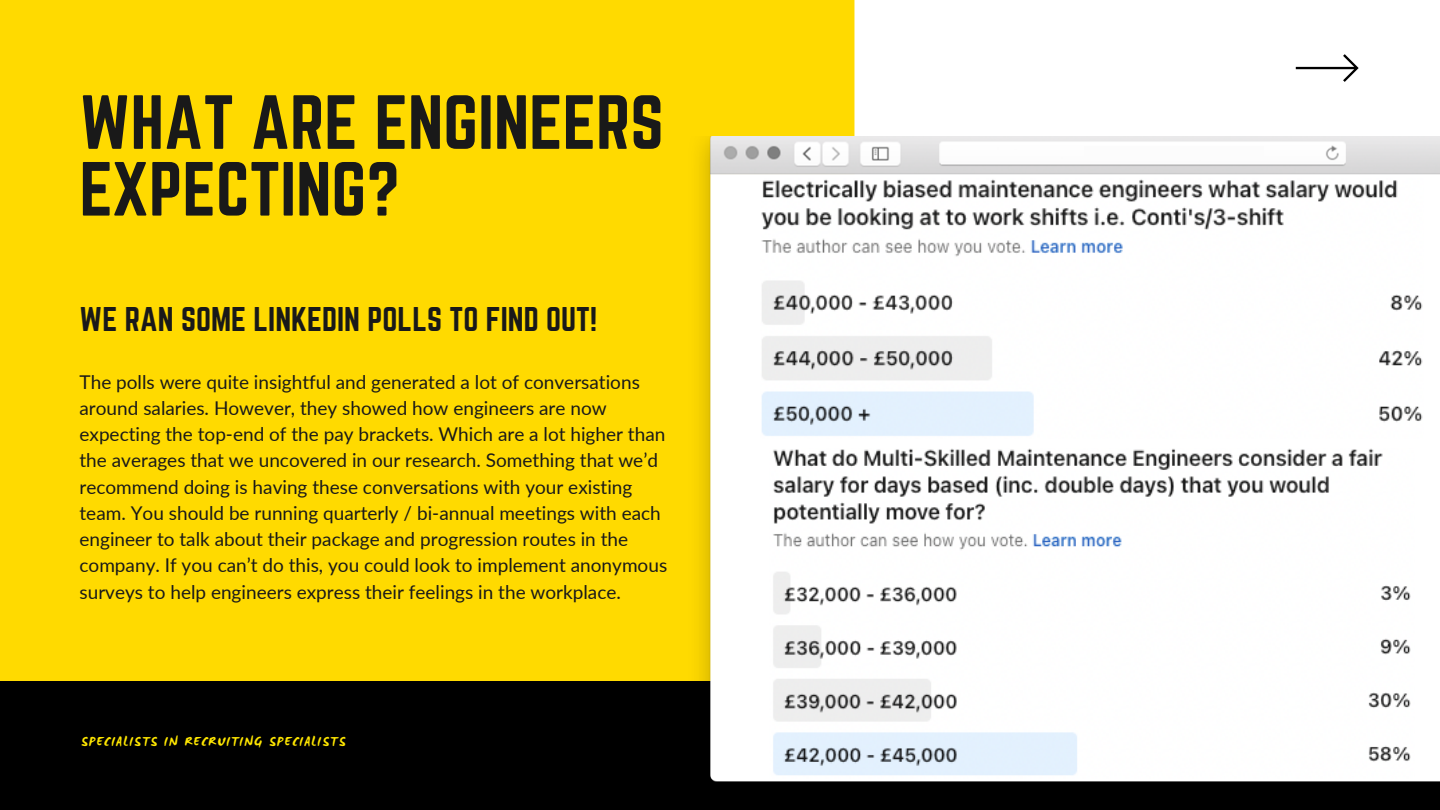
<style>
.page{position:relative;width:1440px;height:810px;background:#fff}
.page>*{position:absolute;margin:0;border:0;box-sizing:border-box;transform-origin:0 0}
.t1{font:67px/66.8px "Norwester";color:#191919}
.t2{font:30px "Norwester";color:#191919}
.t3{font:19px/26.2px "Lato";color:#191919}
.t4{font:700 14px "WC Mano Negra Bta";letter-spacing:.1em;color:#fee600}
</style>
<div class="page">
<div style="left:0;top:0;width:854px;height:681px;background:#ffda00"></div>
<div style="left:0;top:681px;width:1440px;height:129px;background:#000"></div>
<img style="left:689px;top:136px;width:751px;height:646px">
<svg style="left:715px;top:177px;width:725px;height:603px"></svg>
<svg style="left:1296px;top:54px;width:63px;height:28px"></svg>
<img style="left:761px;top:179px;width:663px;height:259px">
<img style="left:769px;top:448px;width:645px;height:330px">
<div style="left:1084px;top:147px;width:180px;height:13px;background:#fcfcfc"></div>
<h1 class="t1" style="left:80px;top:89px;width:586px">WHAT ARE ENGINEERS<br>EXPECTING?</h1>
<h2 class="t2" style="left:80px;top:301px;width:519px">WE RAN SOME LINKEDIN POLLS TO FIND OUT!</h2>
<p class="t3" style="left:80px;top:368px;width:589px">The polls were quite insightful and generated a lot of conversations around salaries. However, they showed how engineers are now expecting the top-end of the pay brackets. Which are a lot higher than the averages that we uncovered in our research. Something that we’d recommend doing is having these conversations with your existing team. You should be running quarterly / bi-annual meetings with each engineer to talk about their package and progression routes in the company. If you can’t do this, you could look to implement anonymous surveys to help engineers express their feelings in the workplace.</p>
<p class="t4" style="left:81px;top:732px;width:266px">SPECIALISTS IN RECRUITING SPECIALISTS</p>
</div>
